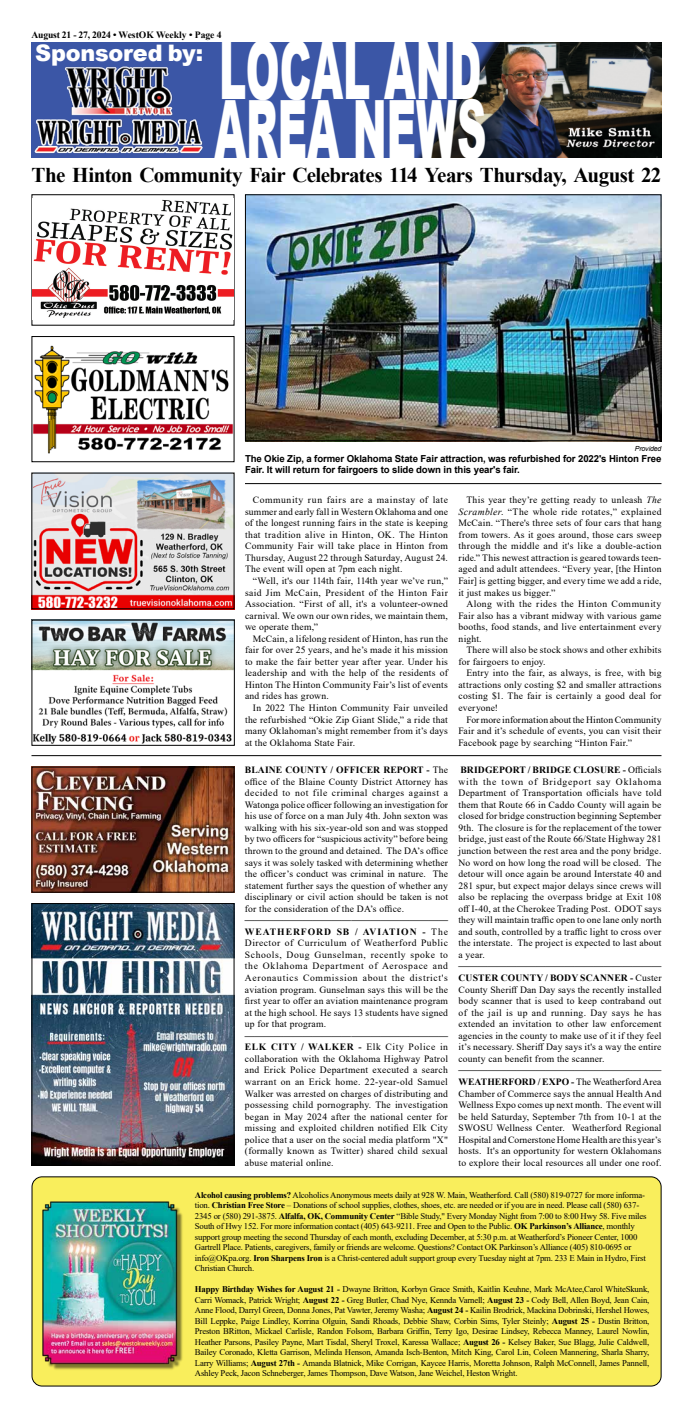
<style>
.page{position:relative;width:693px;height:1418px;background:#fff}
.page>*{position:absolute;margin:0;border:0;box-sizing:border-box;transform-origin:0 0}
.t1{font:900 80.5px/58.6px "Arial";color:#fff;scale:.51 1}
.t2{font:900 22.75px "Arial";letter-spacing:-.01em;color:#fff}
.t3{font:700 21px "Times New Roman";letter-spacing:-.03em;color:#000}
.t4{font:9.62px/11.5px "Times New Roman";letter-spacing:.02em;color:#000;text-align:justify}
.t5{font:700 9.62px/10.9px "Arial";letter-spacing:-.01em;color:#000}
.t6{font:700 9.62px "Times New Roman";letter-spacing:-.02em;color:#000}
.t7{font:8.75px/10.5px "Times New Roman";letter-spacing:-.02em;color:#000}
.t8{font:italic 7px "Arial";letter-spacing:-.02em;color:#000}
.s1{font-weight:700}
.s2{font-style:italic}
</style>
<div class="page">
<div style="left:32px;top:1176px;width:629px;height:210px;background:#f9ee5c;border-radius:10px"></div>
<div style="left:32px;top:1176px;width:630px;height:210px;border:1px solid #000;border-radius:10px"></div>
<img style="left:32px;top:42px;width:629px;height:116px">
<img style="left:42px;top:1201px;width:141px;height:169px">
<hr style="left:32px;top:755px;width:630px;height:1px;background:#000">
<img style="left:34px;top:905px;width:198px;height:258px">
<div style="left:32px;top:903px;width:202px;height:262px;border:1px solid #000"></div>
<img style="left:34px;top:766px;width:201px;height:126px">
<div style="left:32px;top:766px;width:202px;height:126px;border:1px solid #000"></div>
<img style="left:34px;top:345px;width:199px;height:109px">
<div style="left:32px;top:336px;width:203px;height:126px;border:1px solid #000"></div>
<img style="left:32px;top:621px;width:203px;height:125px">
<div style="left:32px;top:194px;width:202px;height:132px;border:1px solid #000"></div>
<img style="left:31px;top:472px;width:203px;height:135px">
<img style="left:247px;top:196px;width:413px;height:243px">
<div style="left:245px;top:194px;width:417px;height:247px;border:1px solid #000"></div>
<hr style="left:245px;top:483px;width:417px;height:1px;background:#000">
<img style="left:33px;top:198px;width:201px;height:122px">
<p class="t6" style="left:32px;top:28px;width:192px">August 21 - 27, 2024 • WestOK Weekly • Page 4</p>
<h1 class="t1" style="left:214px;top:39px;width:535px">LOCAL AND<br>AREA NEWS</h1>
<h2 class="t2" style="left:35px;top:36px;width:170px">Sponsored by:</h2>
<h3 class="t3" style="left:32px;top:160px;width:631px">The Hinton Community Fair Celebrates 114 Years Thursday, August 22</h3>
<p class="t8" style="left:635px;top:444px;width:28px">Provided</p>
<p class="t5" style="left:245px;top:453px;width:418px">The Okie Zip, a former Oklahoma State Fair attraction, was refurbished for 2022's Hinton Free<br>Fair. It will return for fairgoers to slide down in this year's fair.</p>
<p class="t4" style="left:245px;top:494px;width:205px;text-indent:8px">Community run fairs are a mainstay of late summer and early fall in Western Oklahoma and one of the longest running fairs in the state is keeping that tradition alive in Hinton, OK. The Hinton Community Fair will take place in Hinton from Thursday, August 22 through Saturday, August 24.<br>The event will open at 7pm each night.</p>
<p class="t4" style="left:245px;top:574px;width:205px;text-indent:8px">“Well, it's our 114th fair, 114th year we’ve run,” said Jim McCain, President of the Hinton Fair Association. “First of all, it's a volunteer-owned carnival. We own our own rides, we maintain them, we operate them,”</p>
<p class="t4" style="left:245px;top:632px;width:205px;text-indent:8px">McCain, a lifelong resident of Hinton, has run the fair for over 25 years, and he’s made it his mission to make the fair better year after year. Under his leadership and with the help of the residents of Hinton The Hinton Community Fair’s list of events and rides has grown.</p>
<p class="t4" style="left:245px;top:701px;width:205px;text-indent:8px">In 2022 The Hinton Community Fair unveiled the refurbished “Okie Zip Giant Slide,” a ride that many Oklahoman’s might remember from it’s days at the Oklahoma State Fair.</p>
<p class="t4" style="left:245px;top:763px;width:205px"><span class="s1">BLAINE COUNTY / OFFICER REPORT -</span> The office of the Blaine County District Attorney has decided to not file criminal charges against a Watonga police officer following an investigation for his use of force on a man July 4th. John sexton was walking with his six-year-old son and was stopped by two officers for “suspicious activity” before being thrown to the ground and detained. The DA’s office says it was solely tasked with determining whether the officer’s conduct was criminal in nature. The statement further says the question of whether any disciplinary or civil action should be taken is not for the consideration of the DA’s office.</p>
<p class="t4" style="left:245px;top:914px;width:205px"><span class="s1">————————————————————— WEATHERFORD SB / AVIATION -</span> The Director of Curriculum of Weatherford Public Schools, Doug Gunselman, recently spoke to the Oklahoma Department of Aerospace and Aeronautics Commission about the district's aviation program. Gunselman says this will be the first year to offer an aviation maintenance program at the high school. He says 13 students have signed up for that program.</p>
<p class="t4" style="left:245px;top:1029px;width:205px"><span class="s1">————————————————————— ELK CITY / WALKER -</span> Elk City Police in collaboration with the Oklahoma Highway Patrol and Erick Police Department executed a search warrant on an Erick home. 22-year-old Samuel Walker was arrested on charges of distributing and possessing child pornography. The investigation began in May 2024 after the national center for missing and exploited children notified Elk City police that a user on the social media platform "X" (formally known as Twitter) shared child sexual abuse material online.</p>
<p class="t4" style="left:459px;top:494px;width:205px;text-indent:8px">This year they’re getting ready to unleash <span class="s2">The Scrambler</span>. “The whole ride rotates,” explained McCain. “There's three sets of four cars that hang from towers. As it goes around, those cars sweep through the middle and it's like a double-action ride.” This newest attraction is geared towards teen&shy;aged and adult attendees. “Every year, [the Hinton Fair] is getting bigger, and every time we add a ride, it just makes us bigger.”</p>
<p class="t4" style="left:459px;top:598px;width:205px;text-indent:8px">Along with the rides the Hinton Community Fair also has a vibrant midway with various game booths, food stands, and live entertainment every night.</p>
<p class="t4" style="left:459px;top:644px;width:205px;text-indent:8px">There will also be stock shows and other exhibits for fairgoers to enjoy.</p>
<p class="t4" style="left:459px;top:667px;width:205px;text-indent:8px">Entry into the fair, as always, is free, with big attractions only costing $2 and smaller attractions costing $1. The fair is certainly a good deal for everyone!</p>
<p class="t4" style="left:459px;top:713px;width:205px;text-indent:8px">For more information about the Hinton Community Fair and it’s schedule of events, you can visit their Facebook page by searching “Hinton Fair.”</p>
<p class="t4" style="left:458px;top:763px;width:205px"><span class="s1">BRIDGEPORT / BRIDGE CLOSURE -</span> Officials with the town of Bridgeport say Oklahoma Department of Transportation officials have told them that Route 66 in Caddo County will again be closed for bridge construction beginning September 9th. The closure is for the replacement of the tower bridge, just east of the Route 66/State Highway 281 junction between the rest area and the pony bridge.<br>No word on how long the road will be closed. The detour will once again be around Interstate 40 and 281 spur, but expect major delays since crews will also be replacing the overpass bridge at Exit 108 off I-40, at the Cherokee Trading Post. ODOT says they will maintain traffic open to one lane only north and south, controlled by a traffic light to cross over the interstate. The project is expected to last about a year.</p>
<p class="t4" style="left:458px;top:960px;width:205px"><span class="s1">————————————————————— CUSTER COUNTY / BODY SCANNER -</span> Custer County Sheriff Dan Day says the recently installed body scanner that is used to keep contraband out of the jail is up and running. Day says he has extended an invitation to other law enforcement agencies in the county to make use of it if they feel it’s necessary. Sheriff Day says it's a way the entire county can benefit from the scanner.</p>
<p class="t4" style="left:458px;top:1064px;width:205px"><span class="s1">————————————————————— WEATHERFORD / EXPO -</span> The Weatherford Area Chamber of Commerce says the annual Health And Wellness Expo comes up next month. The event will be held Saturday, September 7th from 10-1 at the SWOSU Wellness Center. Weatherford Regional Hospital and Cornerstone Home Health are this year’s hosts. It's an opportunity for western Oklahomans to explore their local resources all under one roof.</p>
<p class="t7" style="left:195px;top:1189px;width:453px"><span class="s1">Alcohol causing problems?</span> Alcoholics Anonymous meets daily at 928 W. Main, Weatherford. Call (580) 819-0727 for more informa&shy;tion. <span class="s1">Christian Free Store</span> – Donations of school supplies, clothes, shoes, etc. are needed or if you are in need. Please call (580) 637- 2345 or (580) 291-3875. <span class="s1">Alfalfa, OK, Community Center</span> “Bible Study," Every Monday Night from 7:00 to 8:00 Hwy 58. Five miles South of Hwy 152. For more information contact (405) 643-9211. Free and Open to the Public. <span class="s1">OK Parkinson’s Alliance</span>, monthly support group meeting the second Thursday of each month, excluding December, at 5:30 p.m. at Weatherford’s Pioneer Center, 1000<br>Gartrell Place. Patients, caregivers, family or friends are welcome. Questions? Contact OK Parkinson’s Alliance (405) 810-0695 or info@OKpa.org. <span class="s1">Iron Sharpens Iron</span> is a Christ-centered adult support group every Tuesday night at 7pm. 233 E Main in Hydro, First Christian Church.</p>
<p class="t7" style="left:195px;top:1283px;width:456px;text-align:justify"><span class="s1">Happy Birthday Wishes for August 21 -</span> Dwayne Britton, Korbyn Grace Smith, Kaitlin Keuhne, Mark McAtee,Carol WhiteSkunk, Carri Womack, Patrick Wright; <span class="s1">August 22 -</span> Greg Butler, Chad Nye, Kennda Varnell; <span class="s1">August 23 -</span> Cody Bell, Allen Boyd, Jean Cain, Anne Flood, Darryl Green, Donna Jones, Pat Vawter, Jeremy Washa; <span class="s1">August 24 -</span> Kailin Brodrick, Mackina Dobrinski, Hershel Howes, Bill Leppke, Paige Lindley, Korrina Olguin, Sandi Rhoads, Debbie Shaw, Corbin Sims, Tyler Steinly; <span class="s1">August 25 -</span> Dustin Britton, Preston BRitton, Mickael Carlisle, Randon Folsom, Barbara Griffin, Terry Igo, Desirae Lindsey, Rebecca Manney, Laurel Nowlin, Heather Parsons, Pasiley Payne, Mart Tisdal, Sheryl Troxel, Karessa Wallace; <span class="s1">August 26 -</span> Kelsey Baker, Sue Blagg, Julie Caldwell, Bailey Coronado, Kletta Garrison, Melinda Henson, Amanda Isch-Benton, Mitch King, Carol Lin, Coleen Mannering, Sharla Sharry, Larry Williams; <span class="s1">August 27th -</span> Amanda Blatnick, Mike Corrigan, Kaycee Harris, Moretta Johnson, Ralph McConnell, James Pannell, Ashley Peck, Jacon Schneberger, James Thompson, Dave Watson, Jane Weichel, Heston Wright.</p>
</div>
